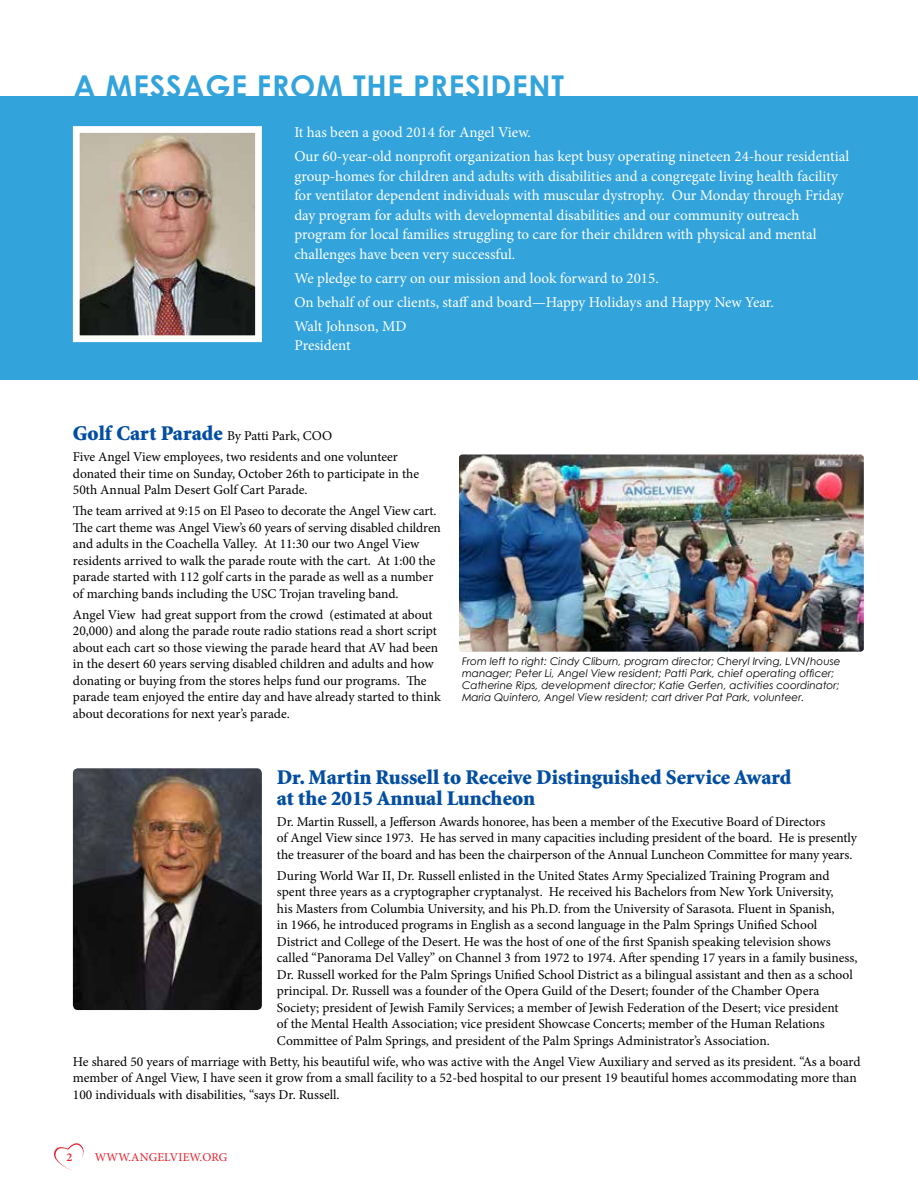
<style>
.page{position:relative;width:918px;height:1188px;background:#fff}
.page>*{position:absolute;margin:0;border:0;box-sizing:border-box;transform-origin:0 0}
.t1{font:700 30px "Century Gothic";letter-spacing:.025em;color:#33a3dc}
.t2{font:900 21px/21px "Minion";color:#034ea2}
.t3{font:15px/19.5px "Minion Pro";color:#fff}
.t4{font:13.5px/16.5px "Minion Pro";letter-spacing:-.005em;color:#000}
.t5{font:12px "Minion Pro";letter-spacing:.01em;color:#ed1c29}
.t6{font:600 12px "Minion Pro";color:#ed1c29}
.t7{font:italic 10.5px/12px "Century Gothic";color:#000}
.s1{font-family:"Minion";font-weight:900;font-size:21px;color:#034ea2}
</style>
<div class="page">
<svg style="left:54px;top:1143px;width:30px;height:28px"></svg>
<div style="left:0;top:96px;width:918px;height:284px;background:#33a3dc"></div>
<img style="left:81px;top:134px;width:173px;height:200px">
<div style="left:73px;top:126px;width:189px;height:216px;border:7px solid #fff"></div>
<img style="left:73px;top:768px;width:189px;height:242px">
<img style="left:459px;top:455px;width:405px;height:197px">
<h1 class="t1" style="left:74px;top:67px;width:492px">A MESSAGE FROM THE PRESIDENT</h1>
<p class="t3" style="left:294px;top:121px;width:556px;line-height:24px">It has been a good 2014 for Angel View.<br>Our 60-year-old nonprofit organization has kept busy operating nineteen 24-hour residential</p>
<p class="t3" style="left:294px;top:166px;width:551px">group-homes for children and adults with disabilities and a congregate living health facility for ventilator dependent individuals with muscular dystrophy. Our Monday through Friday day program for adults with developmental disabilities and our community outreach program for local families struggling to care for their children with physical and mental challenges have been very successful.</p>
<p class="t3" style="left:294px;top:266px;width:481px;line-height:24px">We pledge to carry on our mission and look forward to 2015.<br>On behalf of our clients, staff and board—Happy Holidays and Happy New Year.<br>Walt Johnson, MD</p>
<p class="t3" style="left:294px;top:336px;width:58px">President</p>
<p class="t4" style="left:73px;top:426px;width:327px;line-height:21px"><span class="s1">Golf Cart Parade</span> By Patti Park, COO<br>Five Angel View employees, two residents and one volunteer</p>
<p class="t4" style="left:73px;top:465px;width:348px">donated their time on Sunday, October 26th to participate in the<br>50th Annual Palm Desert Golf Cart Parade.</p>
<p class="t4" style="left:73px;top:503px;width:370px">The team arrived at 9:15 on El Paseo to decorate the Angel View cart.<br>The cart theme was Angel View’s 60 years of serving disabled children and adults in the Coachella Valley. At 11:30 our two Angel View residents arrived to walk the parade route with the cart. At 1:00 the parade started with 112 golf carts in the parade as well as a number of marching bands including the USC Trojan traveling band.</p>
<p class="t4" style="left:73px;top:606px;width:369px">Angel View had great support from the crowd (estimated at about 20,000) and along the parade route radio stations read a short script about each cart so those viewing the parade heard that AV had been in the desert 60 years serving disabled children and adults and how donating or buying from the stores helps fund our programs. The parade team enjoyed the entire day and have already started to think about decorations for next year’s parade.</p>
<p class="t7" style="left:462px;top:656px;width:380px">From left to right: Cindy Cliburn, program director; Cheryl Irving, LVN/house manager; Peter Li, Angel View resident; Patti Park, chief operating officer; Catherine Rips, development director; Katie Gerfen, activities coordinator; Maria Quintero, Angel View resident; cart driver Pat Park, volunteer.</p>
<h2 class="t2" style="left:277px;top:767px;width:516px">Dr. Martin Russell to Receive Distinguished Service Award at the 2015 Annual Luncheon</h2>
<p class="t4" style="left:277px;top:813px;width:582px">Dr. Martin Russell, a Jefferson Awards honoree, has been a member of the Executive Board of Directors<br>of Angel View since 1973. He has served in many capacities including president of the board. He is presently the treasurer of the board and has been the chairperson of the Annual Luncheon Committee for many years.</p>
<p class="t4" style="left:277px;top:867px;width:582px">During World War II, Dr. Russell enlisted in the United States Army Specialized Training Program and spent three years as a cryptographer cryptanalyst. He received his Bachelors from New York University,<br>his Masters from Columbia University, and his Ph.D. from the University of Sarasota. Fluent in Spanish,<br>in 1966, he introduced programs in English as a second language in the Palm Springs Unified School District and College of the Desert. He was the host of one of the first Spanish speaking television shows called “Panorama Del Valley” on Channel 3 from 1972 to 1974. After spending 17 years in a family business, Dr. Russell worked for the Palm Springs Unified School District as a bilingual assistant and then as a school principal. Dr. Russell was a founder of the Opera Guild of the Desert; founder of the Chamber Opera Society; president of Jewish Family Services; a member of Jewish Federation of the Desert; vice president<br>of the Mental Health Association; vice president Showcase Concerts; member of the Human Relations Committee of Palm Springs, and president of the Palm Springs Administrator’s Association.</p>
<p class="t4" style="left:73px;top:1053px;width:789px">He shared 50 years of marriage with Betty, his beautiful wife, who was active with the Angel View Auxiliary and served as its president. “As a board member of Angel View, I have seen it grow from a small facility to a 52-bed hospital to our present 19 beautiful homes accommodating more than<br>100 individuals with disabilities, “says Dr. Russell.</p>
<p class="t6" style="left:66px;top:1149px;width:7px">2</p>
<p class="t5" style="left:95px;top:1149px;width:134px">WWW.ANGELVIEW.ORG</p>
</div>
